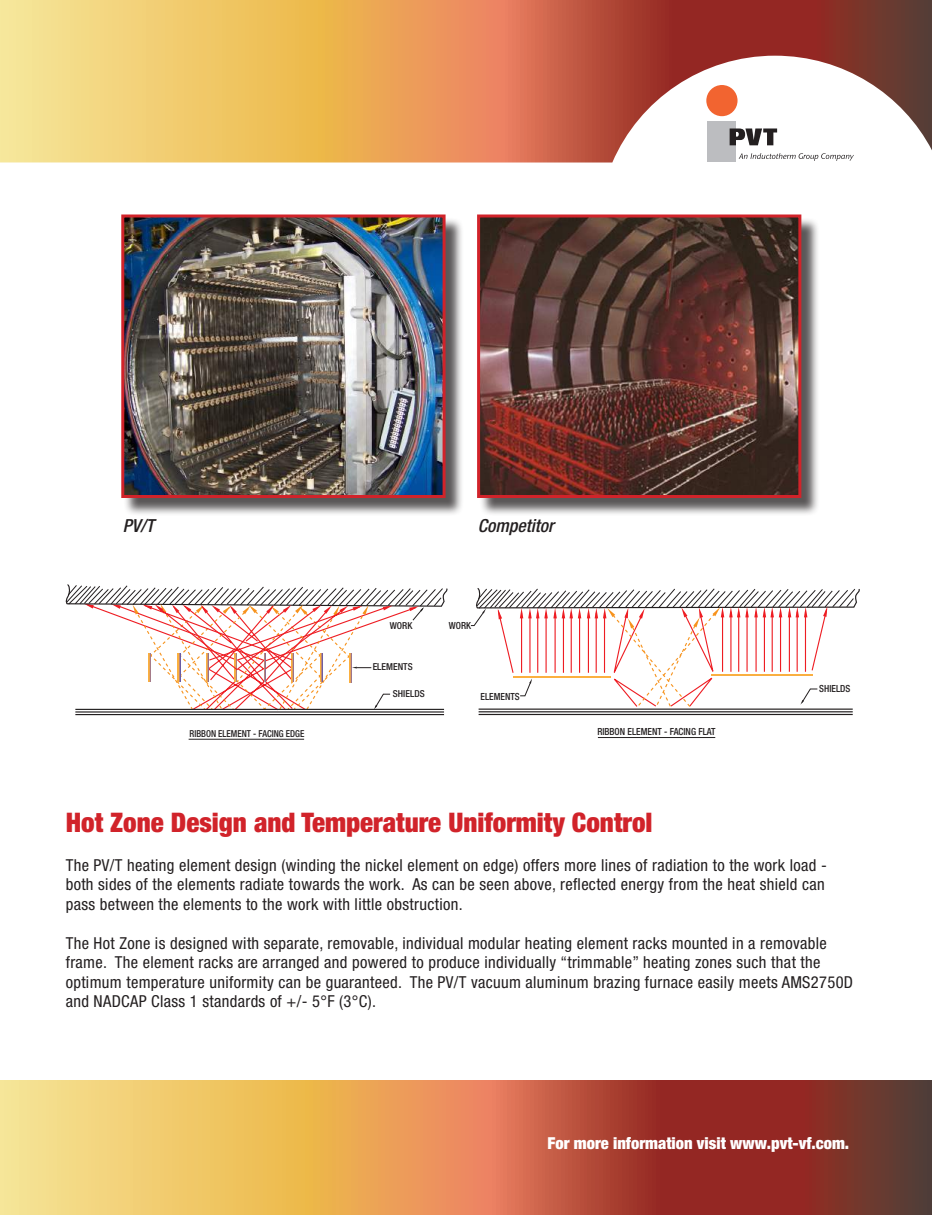
<style>
.page{position:relative;width:932px;height:1215px;background:#fff}
.page>*{position:absolute;margin:0;border:0;box-sizing:border-box;transform-origin:0 0}
.t1{font:900 condensed 27px "Helvetica Neue";color:#d1232a}
.t2{font:italic 500 condensed 18px "Helvetica Neue";color:#231f20}
.t3{font:condensed 16.5px/19.5px "Helvetica Neue";letter-spacing:.02em;color:#231f20}
.t4{font:900 condensed 16.5px "Helvetica Neue";color:#fff}
.t5{font:500 condensed 9.75px "Helvetica Neue";color:#231f20;scale:.96 1}
.t6{font:500 condensed 9.6px "Helvetica Neue";color:#231f20;scale:.94 1}
.t7{font:500 condensed 9.6px "Helvetica Neue";color:#231f20}
</style>
<div class="page">
<svg style="left:0;top:1080px;width:931px;height:135px;background:#c67f4d"></svg>
<svg style="left:0;top:0;width:931px;height:44px;background:#c8814f"></svg>
<svg style="left:0;top:44px;width:931px;height:119px"></svg>
<div style="left:706px;top:85px;width:31px;height:31px;background:#f26430;border-radius:50%"></div>
<div style="left:707px;top:121px;width:28px;height:40px;background:#bcbdc0"></div>
<svg style="left:729px;top:129px;width:47px;height:16px"></svg>
<svg style="left:738px;top:153px;width:115px;height:8px"></svg>
<svg style="left:65px;top:584px;width:382px;height:132px"></svg>
<hr style="left:188px;top:739px;width:116px;height:1px;background:#231f20">
<svg style="left:66px;top:585px;width:377px;height:126px"></svg>
<hr style="left:478px;top:709px;width:374px;height:1px;background:#231f20">
<hr style="left:478px;top:711px;width:374px;height:1px;background:#231f20">
<hr style="left:478px;top:714px;width:374px;height:1px;background:#231f20">
<hr style="left:597px;top:737px;width:118px;height:1px;background:#231f20">
<svg style="left:470px;top:588px;width:389px;height:119px"></svg>
<div style="left:123px;top:217px;width:341px;height:299px;background:#231f20;opacity:.75"></div>
<img style="left:125px;top:218px;width:316px;height:276px">
<div style="left:121px;top:214px;width:324px;height:284px;border:3px solid #d1232a"></div>
<div style="left:479px;top:217px;width:340px;height:299px;background:#231f20;opacity:.75"></div>
<img style="left:481px;top:218px;width:316px;height:276px">
<div style="left:477px;top:214px;width:324px;height:284px;border:3px solid #d1232a"></div>
<p class="t2" style="left:123px;top:514px;width:33px">PV/T</p>
<p class="t2" style="left:477px;top:514px;width:77px">Competitor</p>
<p class="t6" style="left:189px;top:727px;width:124px">RIBBON ELEMENT - FACING EDGE</p>
<p class="t7" style="left:390px;top:619px;width:24px">WORK</p>
<p class="t7" style="left:372px;top:661px;width:41px">ELEMENTS</p>
<p class="t7" style="left:393px;top:688px;width:33px">SHIELDS</p>
<p class="t5" style="left:448px;top:620px;width:25px">WORK</p>
<p class="t5" style="left:480px;top:690px;width:42px">ELEMENTS</p>
<p class="t5" style="left:597px;top:726px;width:125px">RIBBON ELEMENT - FACING FLAT</p>
<p class="t5" style="left:819px;top:683px;width:34px">SHIELDS</p>
<h1 class="t1" style="left:66px;top:806px;width:588px">Hot Zone Design and Temperature Uniformity Control</h1>
<p class="t3" style="left:66px;top:855px;width:762px">The PV/T heating element design (winding the nickel element on edge) offers more lines of radiation to the work load - both sides of the elements radiate towards the work. As can be seen above, reflected energy from the heat shield can pass between the elements to the work with little obstruction.</p>
<p class="t3" style="left:66px;top:933px;width:788px">The Hot Zone is designed with separate, removable, individual modular heating element racks mounted in a removable frame. The element racks are arranged and powered to produce individually “trimmable” heating zones such that the optimum temperature uniformity can be guaranteed. The PV/T vacuum aluminum brazing furnace easily meets AMS2750D and NADCAP Class 1 standards of +/- 5°F (3°C).</p>
<p class="t4" style="left:547px;top:1133px;width:303px">For more information visit www.pvt-vf.com.</p>
</div>
